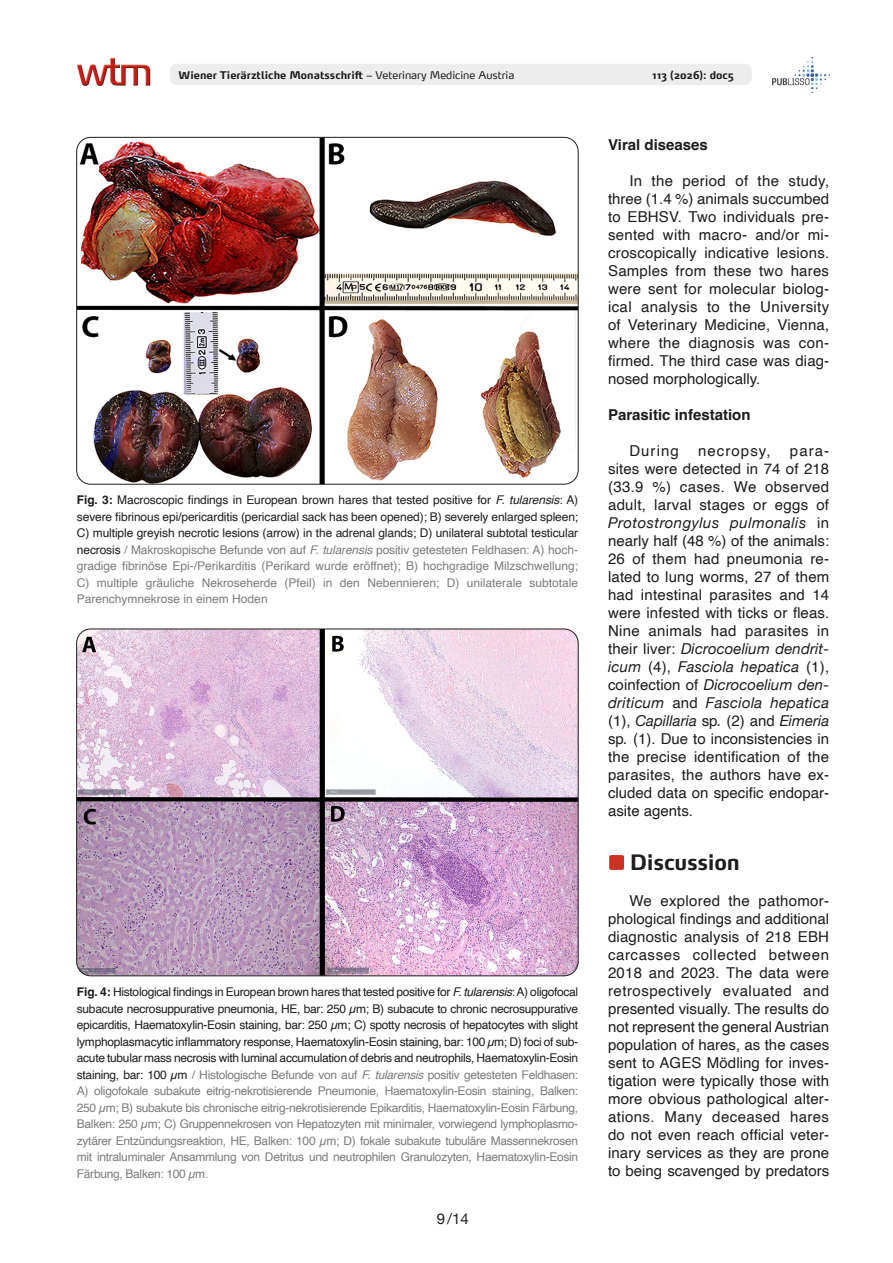
<style>
.page{position:relative;width:893px;height:1263px;background:#fff}
.page>*{position:absolute;margin:0;border:0;box-sizing:border-box;transform-origin:0 0}
.Head{font:700 21px "Max OT";letter-spacing:-.015em;color:#1d1d1b}
.Text_Englisch{font:15px/18px "Helvetica";color:#1d1d1b;text-align:justify}
.Subhead{font:700 15px "Helvetica";color:#1d1d1b}
.Text_Englisch-2{font:15px "Helvetica";letter-spacing:.07em;color:#1d1d1b}
.t1{font:15px "Helvetica Neue";color:#1d1d1b}
.Tab____Abb{font:12px/16.5px "Helvetica";letter-spacing:-.01em;color:#7c7c7c;text-align:justify}
.t2{font:700 10.5px "Max OT";color:#1d1d1b}
.s1{font-weight:400}
.s2{font-weight:700;color:#1d1d1b}
.s3{color:#1d1d1b}
.s4{font-style:italic;color:#1d1d1b}
.s5{font-style:italic}
.s6{font-family:"Helvetica Neue";font-style:italic}
</style>
<div class="page">
<div style="left:170px;top:64px;width:582px;height:21px;background:#ededed;border-radius:6px"></div>
<img style="left:77px;top:57px;width:74px;height:29px">
<img style="left:772px;top:58px;width:57px;height:35px">
<img style="left:77px;top:137px;width:501px;height:347px">
<img style="left:77px;top:629px;width:501px;height:347px">
<div style="left:609px;top:855px;width:15px;height:15px;background:#cb3222;border-radius:2px"></div>
<p class="t2" style="left:179px;top:68px;width:337px">Wiener Tierärztliche Monatsschrift <span class="s1">– Veterinary Medicine Austria</span></p>
<p class="t2" style="left:652px;top:68px;width:83px">113 (2026): doc5</p>
<p class="Tab____Abb" style="left:77px;top:492px;width:503px"><span class="s2">Fig. 3:</span> <span class="s3">Macroscopic findings in European brown hares that tested positive for</span> <span class="s4">F. tularensis</span><span class="s3">: A) severe fibrinous epi/pericarditis (pericardial sack has been opened); B) severely enlarged spleen; C) multiple greyish necrotic lesions (arrow) in the adrenal glands; D) unilateral subtotal testicular necrosis</span> / Makroskopische Befunde von auf <span class="s5">F. tularensis</span> positiv getesteten Feldhasen: A) hoch&shy;gradige fibrinöse Epi-/Perikarditis (Perikard wurde eröffnet); B) hochgradige Milzschwellung; C) multiple gräuliche Nekroseherde (Pfeil) in den Nebennieren; D) unilaterale subtotale Parenchymnekrose in einem Hoden</p>
<p class="Tab____Abb" style="left:77px;top:984px;width:503px"><span class="s2">Fig. 4:</span> <span class="s3">Histological findings in European brown hares that tested positive for</span> <span class="s4">F. tularensis</span><span class="s3">: A) oligofocal subacute necrosuppurative pneumonia, HE, bar: 250 µm; B) subacute to chronic necrosuppurative epicarditis, Haematoxylin-Eosin staining, bar: 250 µm; C) spotty necrosis of hepatocytes with slight lymphoplasmacytic inflammatory response, Haematoxylin-Eosin staining, bar: 100 µm; D) foci of sub&shy;acute tubular mass necrosis with luminal accumulation of debris and neutrophils, Haematoxylin-Eosin staining, bar: 100 µm</span> / Histologische Befunde von auf <span class="s5">F. tularensis</span> positiv getesteten Feldhasen:<br>A) oligofokale subakute eitrig-nekrotisierende Pneumonie, Haematoxylin-Eosin staining, Balken:<br>250 µm; B) subakute bis chronische eitrig-nekrotisierende Epikarditis, Haematoxylin-Eosin Färbung, Balken: 250 µm; C) Gruppennekrosen von Hepatozyten mit minimaler, vorwiegend lymphoplasmo&shy;zytärer Entzündungsreaktion, HE, Balken: 100 µm; D) fokale subakute tubuläre Massennekrosen mit intraluminaler Ansammlung von Detritus und neutrophilen Granulozyten, Haematoxylin-Eosin Färbung, Balken: 100 µm.</p>
<p class="t1" style="left:437px;top:1207px;width:33px">9/14</p>
<p class="Subhead" style="left:608px;top:135px;width:101px">Viral diseases</p>
<p class="Text_Englisch" style="left:608px;top:172px;width:223px;text-indent:21px">In the period of the study, three (1.4 %) animals succumbed to EBHSV. Two individuals pre&shy;sented with macro- and/or mi&shy;croscopically indicative lesions.<br>Samples from these two hares were sent for molecular biolog&shy;ical analysis to the University of Veterinary Medicine, Vienna, where the diagnosis was con&shy;firmed. The third case was diag&shy;nosed morphologically.</p>
<p class="Subhead" style="left:608px;top:405px;width:144px">Parasitic infestation</p>
<p class="Text_Englisch" style="left:629px;top:442px;width:51px">During</p>
<p class="Text_Englisch-2" style="left:698px;top:439px;width:74px">necropsy,</p>
<p class="Text_Englisch" style="left:608px;top:442px;width:223px;text-indent:182px">para&shy;sites were detected in 74 of 218 (33.9 %) cases. We observed adult, larval stages or eggs of <span class="s6">Protostrongylus pulmonalis</span> in nearly half (48 %) of the animals:<br>26 of them had pneumonia re&shy;lated to lung worms, 27 of them had intestinal parasites and 14 were infested with ticks or fleas.<br>Nine animals had parasites in their liver: <span class="s6">Dicrocoelium dendrit&shy;icum</span> (4), <span class="s6">Fasciola hepatica</span> (1), coinfection of <span class="s6">Dicrocoelium den&shy;driticum</span> and <span class="s6">Fasciola hepatica </span>(1), <span class="s6">Capillaria</span> sp<span class="s6">.</span> (2) and <span class="s6">Eimeria </span>sp<span class="s6">.</span> (1). Due to inconsistencies in the precise identification of the parasites, the authors have ex&shy;cluded data on specific endopar&shy;asite agents.</p>
<p class="Head" style="left:630px;top:848px;width:111px">Discussion</p>
<p class="Text_Englisch" style="left:608px;top:892px;width:223px;text-indent:21px">We explored the pathomor&shy;phological findings and additional diagnostic analysis of 218 EBH carcasses collected between 2018 and 2023. The data were retrospectively evaluated and presented visually. The results do not represent the general Austrian population of hares, as the cases sent to AGES Mödling for inves&shy;tigation were typically those with more obvious pathological alter&shy;ations. Many deceased hares do not even reach official veter&shy;inary services as they are prone to being scavenged by predators</p>
</div>
